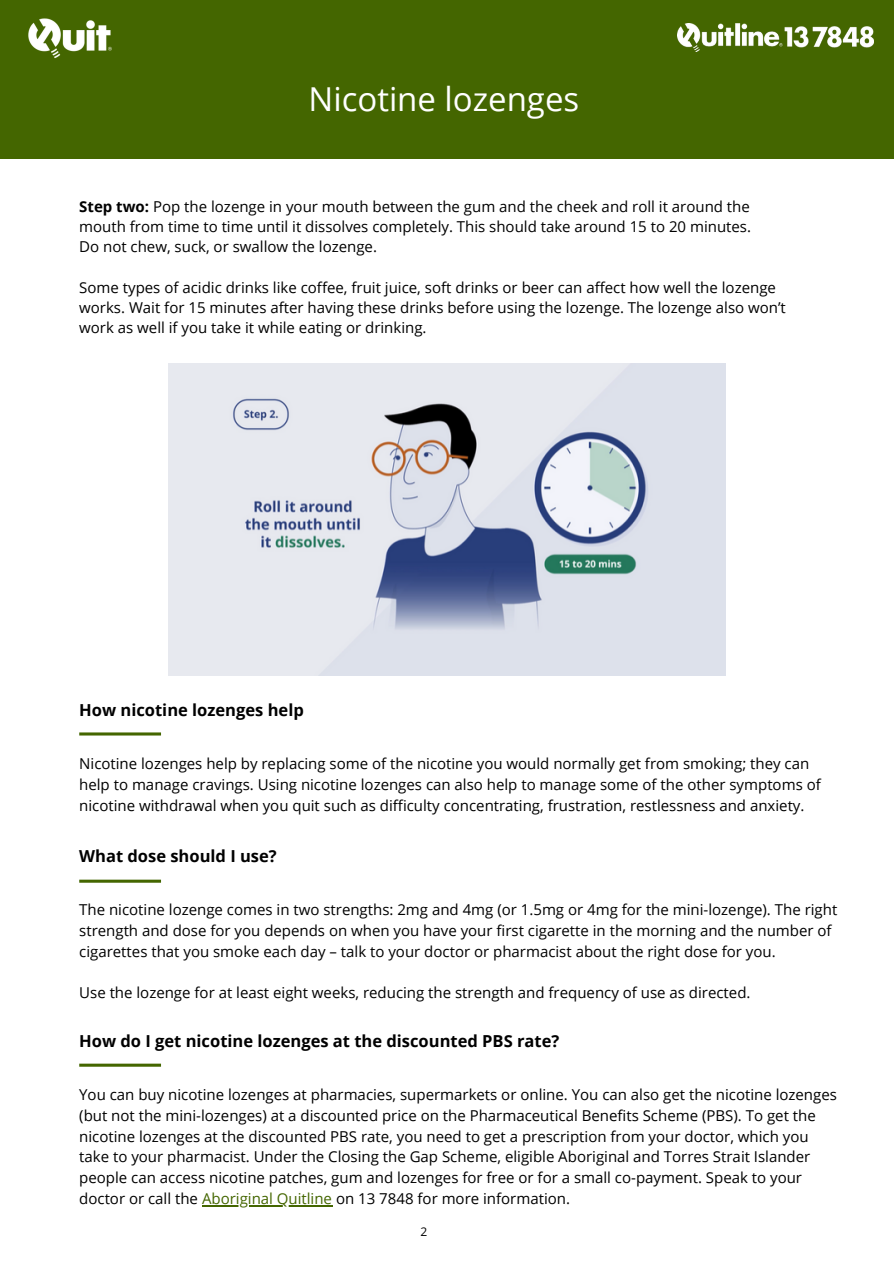
<style>
.page{position:relative;width:894px;height:1264px;background:#fff}
.page>*{position:absolute;margin:0;border:0;box-sizing:border-box;transform-origin:0 0}
.t1{font:33px "Open Sans";color:#fff}
.t2{font:700 16.5px "Open Sans";color:#000}
.t3{font:15px/20.7px "Open Sans";color:#000}
.t4{font:12px "Open Sans";color:#000}
.s1{font-weight:700}
.s2{color:#460}
</style>
<div class="page">
<svg style="left:79px;top:732px;width:82px;height:3px"></svg>
<svg style="left:79px;top:879px;width:82px;height:3px"></svg>
<svg style="left:79px;top:1063px;width:82px;height:3px"></svg>
<div style="left:0;top:0;width:893px;height:159px;background:#460"></div>
<img style="left:677px;top:24px;width:196px;height:28px">
<img style="left:28px;top:18px;width:84px;height:40px">
<img style="left:168px;top:364px;width:557px;height:311px">
<hr style="left:202px;top:1205px;width:130px;height:1px;background:#460">
<h1 class="t1" style="left:308px;top:75px;width:272px">Nicotine lozenges</h1>
<p class="t3" style="left:79px;top:196px;width:673px;line-height:20.2px;text-align:justify"><span class="s1">Step two:</span> Pop the lozenge in your mouth between the gum and the cheek and roll it around the mouth from time to time until it dissolves completely. This should take around 15 to 20 minutes.<br>Do not chew, suck, or swallow the lozenge.</p>
<p class="t3" style="left:79px;top:277px;width:708px;line-height:20.2px">Some types of acidic drinks like coffee, fruit juice, soft drinks or beer can affect how well the lozenge works. Wait for 15 minutes after having these drinks before using the lozenge. The lozenge also won’t work as well if you take it while eating or drinking.</p>
<p class="t2" style="left:79px;top:698px;width:226px">How nicotine lozenges help</p>
<p class="t3" style="left:79px;top:753px;width:743px">Nicotine lozenges help by replacing some of the nicotine you would normally get from smoking; they can help to manage cravings. Using nicotine lozenges can also help to manage some of the other symptoms of nicotine withdrawal when you quit such as difficulty concentrating, frustration, restlessness and anxiety.</p>
<p class="t2" style="left:79px;top:844px;width:199px">What dose should I use?</p>
<p class="t3" style="left:79px;top:899px;width:759px">The nicotine lozenge comes in two strengths: 2mg and 4mg (or 1.5mg or 4mg for the mini-lozenge). The right strength and dose for you depends on when you have your first cigarette in the morning and the number of cigarettes that you smoke each day – talk to your doctor or pharmacist about the right dose for you.</p>
<p class="t3" style="left:79px;top:981px;width:672px">Use the lozenge for at least eight weeks, reducing the strength and frequency of use as directed.</p>
<p class="t2" style="left:79px;top:1029px;width:481px">How do I get nicotine lozenges at the discounted PBS rate?</p>
<p class="t3" style="left:79px;top:1084px;width:759px">You can buy nicotine lozenges at pharmacies, supermarkets or online. You can also get the nicotine lozenges (but not the mini-lozenges) at a discounted price on the Pharmaceutical Benefits Scheme (PBS). To get the nicotine lozenges at the discounted PBS rate, you need to get a prescription from your doctor, which you take to your pharmacist. Under the Closing the Gap Scheme, eligible Aboriginal and Torres Strait Islander people can access nicotine patches, gum and lozenges for free or for a small co-payment. Speak to your doctor or call the <span class="s2">Aboriginal Quitline</span> on 13 7848 for more information.</p>
<p class="t4" style="left:420px;top:1222px;width:8px">2</p>
</div>
